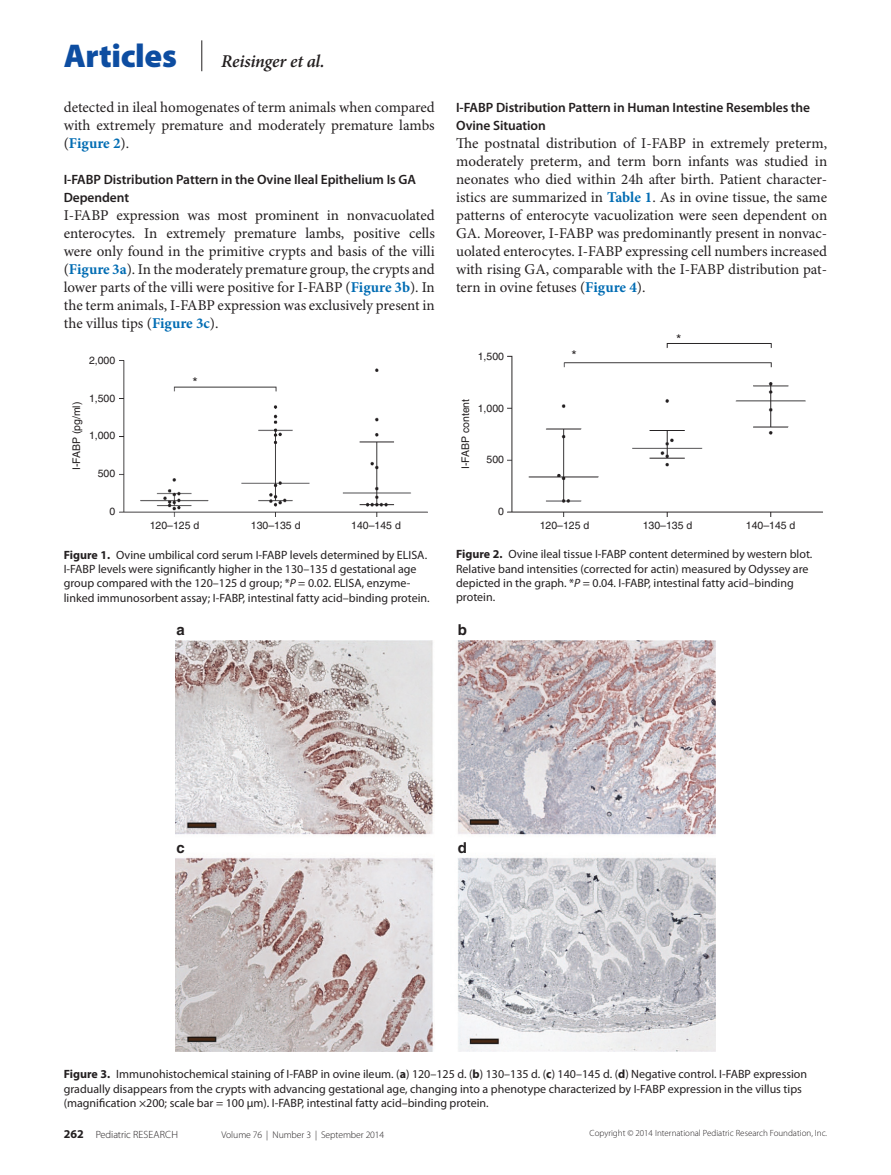
<style>
.page{position:relative;width:891px;height:1175px;background:#fff}
.page>*{position:absolute;margin:0;border:0;box-sizing:border-box;transform-origin:0 0}
.t1{font:900 33px "Myriad Pro";letter-spacing:-.01em;color:#0d4da1}
.t2{font:italic 600 18px "Minion Pro";letter-spacing:-.01em;color:#231f20}
.t3{font:15px/18px "Minion Pro";letter-spacing:-.005em;color:#231f20;text-align:justify}
.t4{font:700 15px "Helvetica";color:#231f20}
.t5{font:600 13.5px/18px "Myriad Pro";letter-spacing:-.005em;color:#231f20}
.t6{font:13.5px "Helvetica";color:#231f20}
.t7{font:12px/14.4px "Myriad Pro";color:#231f20}
.t8{font:10.5px "Helvetica";color:#231f20}
.t9{font:300 10.5px "Myriad Pro";letter-spacing:-.01em;color:#231f20}
.t10{font:300 9.75px "Myriad Pro";letter-spacing:-.01em;color:#231f20}
.t11{font:300 9px "Myriad Pro";color:#231f20}
.s1{font-weight:700;color:#006cb3}
.s2{font-weight:700}
.s3{font-style:italic}
.s4{font-weight:700;font-size:12px}
</style>
<div class="page">
<hr style="left:201px;top:40px;width:1px;height:31px;background:#231f20">
<img style="left:119px;top:360px;width:308px;height:156px">
<img style="left:507px;top:343px;width:316px;height:174px">
<img style="left:176px;top:640px;width:540px;height:411px">
<h1 class="t1" style="left:64px;top:38px;width:115px">Articles</h1>
<p class="t2" style="left:221px;top:49px;width:105px">Reisinger et al.</p>
<p class="t3" style="left:64px;top:98px;width:373px">detected in ileal homogenates of term animals when compared with extremely premature and moderately premature lambs (<span class="s1">Figure 2</span>).</p>
<p class="t5" style="left:64px;top:170px;width:354px">I-FABP Distribution Pattern in the Ovine Ileal Epithelium Is GA<br>Dependent</p>
<p class="t3" style="left:64px;top:206px;width:373px">I-FABP expression was most prominent in nonvacuolated enterocytes. In extremely premature lambs, positive cells were only found in the primitive crypts and basis of the villi (<span class="s1">Figure 3a</span>). In the moderately premature group, the crypts and lower parts of the villi were positive for I-FABP (<span class="s1">Figure 3b</span>). In the term animals, I-FABP expression was exclusively present in the villus tips (<span class="s1">Figure 3c</span>).</p>
<p class="t8" style="left:89px;top:354px;width:28px">2,000</p>
<p class="t8" style="left:89px;top:392px;width:28px">1,500</p>
<p class="t8" style="left:71px;top:470px;width:70px;rotate:-90deg">I-FABP (pg/ml)</p>
<p class="t8" style="left:89px;top:429px;width:28px">1,000</p>
<p class="t8" style="left:98px;top:467px;width:19px">500</p>
<p class="t8" style="left:109px;top:505px;width:7px">0</p>
<p class="t6" style="left:192px;top:374px;width:7px">*</p>
<p class="t8" style="left:150px;top:519px;width:51px">120–125 d</p>
<p class="t8" style="left:251px;top:519px;width:51px">130–135 d</p>
<p class="t8" style="left:351px;top:519px;width:51px">140–145 d</p>
<p class="t7" style="left:64px;top:547px;width:367px"><span class="s2">Figure 1.</span> Ovine umbilical cord serum I-FABP levels determined by ELISA.<br>I-FABP levels were significantly higher in the 130–135 d gestational age group compared with the 120–125 d group; *<span class="s3">P</span> = 0.02. ELISA, enzyme&shy;linked immunosorbent assay; I-FABP, intestinal fatty acid–binding protein.</p>
<p class="t5" style="left:456px;top:98px;width:356px">I-FABP Distribution Pattern in Human Intestine Resembles the<br>Ovine Situation</p>
<p class="t3" style="left:456px;top:134px;width:373px">The postnatal distribution of I-FABP in extremely preterm, moderately preterm, and term born infants was studied in neonates who died within 24h after birth. Patient character&shy;istics are summarized in <span class="s1">Table 1</span>. As in ovine tissue, the same patterns of enterocyte vacuolization were seen dependent on GA. Moreover, I-FABP was predominantly present in nonvac&shy;uolated enterocytes. I-FABP expressing cell numbers increased with rising GA, comparable with the I-FABP distribution pat&shy;tern in ovine fetuses (<span class="s1">Figure 4</span>).</p>
<p class="t8" style="left:478px;top:350px;width:28px">1,500</p>
<p class="t8" style="left:459px;top:469px;width:72px;rotate:-90deg">I-FABP content</p>
<p class="t8" style="left:478px;top:402px;width:28px">1,000</p>
<p class="t8" style="left:487px;top:453px;width:19px">500</p>
<p class="t8" style="left:498px;top:505px;width:7px">0</p>
<p class="t6" style="left:572px;top:347px;width:7px">*</p>
<p class="t6" style="left:676px;top:331px;width:7px">*</p>
<p class="t8" style="left:540px;top:519px;width:51px">120–125 d</p>
<p class="t8" style="left:643px;top:519px;width:51px">130–135 d</p>
<p class="t8" style="left:746px;top:519px;width:51px">140–145 d</p>
<p class="t7" style="left:456px;top:547px;width:358px"><span class="s2">Figure 2.</span> Ovine ileal tissue I-FABP content determined by western blot.<br>Relative band intensities (corrected for actin) measured by Odyssey are depicted in the graph. *<span class="s3">P</span> = 0.04. I-FABP, intestinal fatty acid–binding protein.</p>
<p class="t4" style="left:176px;top:620px;width:10px">a</p>
<p class="t4" style="left:458px;top:620px;width:11px">b</p>
<p class="t4" style="left:176px;top:838px;width:10px">c</p>
<p class="t4" style="left:458px;top:838px;width:11px">d</p>
<p class="t7" style="left:64px;top:1066px;width:745px"><span class="s2">Figure 3.</span> Immunohistochemical staining of I-FABP in ovine ileum. (<span class="s2">a</span>) 120–125 d. (<span class="s2">b</span>) 130–135 d. (<span class="s2">c</span>) 140–145 d. (<span class="s2">d</span>) Negative control. I-FABP expression gradually disappears from the crypts with advancing gestational age, changing into a phenotype characterized by I-FABP expression in the villus tips (magnification ×200; scale bar = 100 μm). I-FABP, intestinal fatty acid–binding protein.</p>
<p class="t9" style="left:64px;top:1129px;width:97px"><span class="s4">262</span> Pediatric Research</p>
<p class="t10" style="left:222px;top:1129px;width:164px">Volume 76 | Number 3 | September 2014</p>
<p class="t11" style="left:590px;top:1128px;width:239px">Copyright © 2014 International Pediatric Research Foundation, Inc.</p>
</div>
